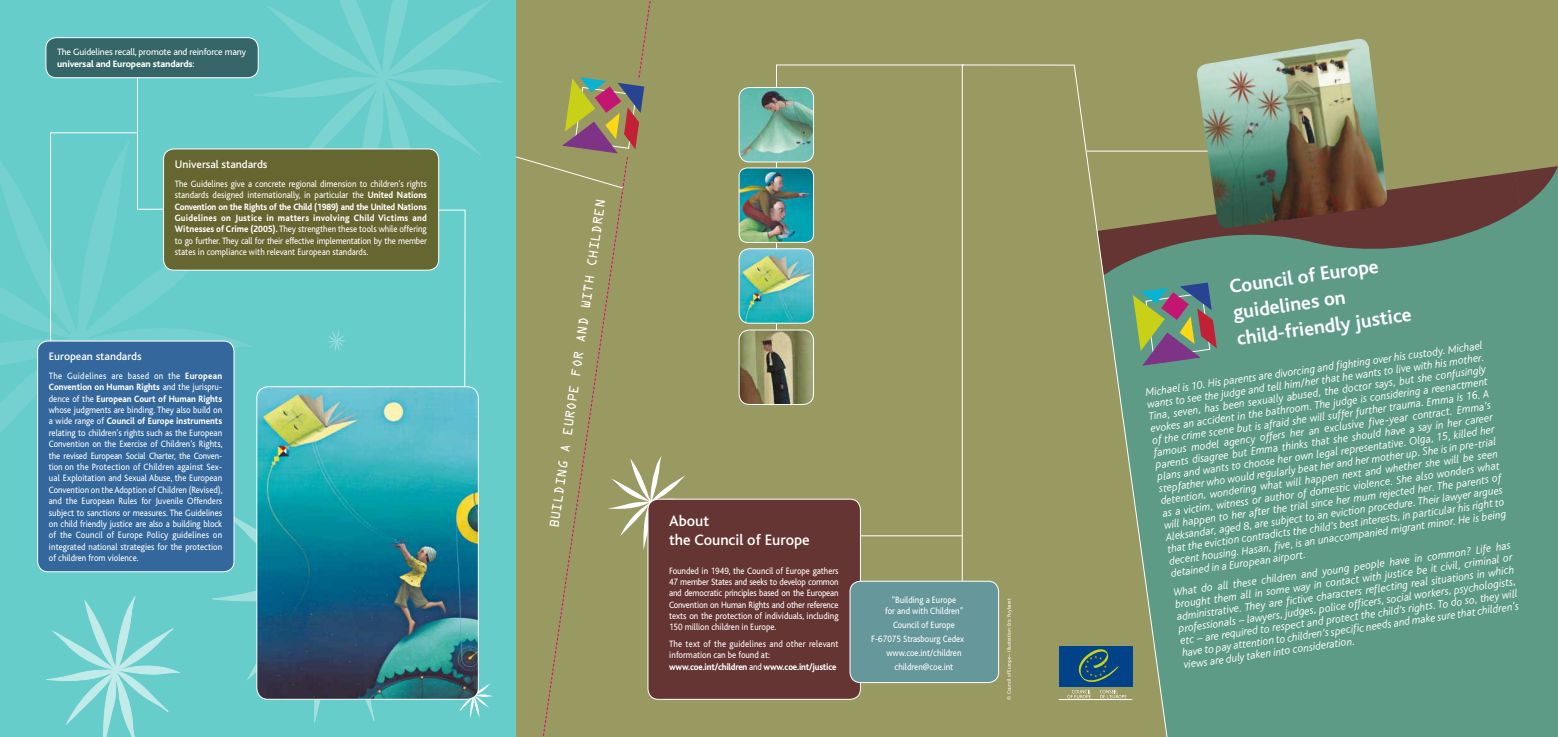
<style>
.page{position:relative;width:1558px;height:737px;background:#fff}
.page>*{position:absolute;margin:0;border:0;box-sizing:border-box;transform-origin:0 0}
.t1{font:700 20.12px/26.2px "Bliss";color:#fff}
.t2{font:500 15.75px/18.9px "Bliss";color:#fff}
.t3{font:11.81px "OCRA Std";color:#fff}
.t4{font:italic 300 11.38px/12.2px "Bliss";color:#fff;text-align:justify}
.t5{font:500 11.38px "Bliss";color:#fff}
.t6{font:9.62px/11.4px "Bliss";color:#fff;text-align:justify;scale:.9 1}
.t7{font:9.62px/11.4px "Bliss";letter-spacing:.02em;color:#fff;scale:.9 1}
.t8{font:9.62px/11.4px "Bliss";color:#fff}
.t9{font:5.25px "Bliss";color:#fff}
.s1{font-weight:800}
</style>
<div class="page">
<div style="left:0;top:0;width:516px;height:737px;background:#66cdca"></div>
<svg style="left:255px;top:0;width:247px;height:209px"></svg>
<svg style="left:0;top:160px;width:252px;height:289px"></svg>
<svg style="left:212px;top:449px;width:240px;height:275px"></svg>
<svg style="left:47px;top:596px;width:133px;height:141px"></svg>
<svg style="left:327px;top:330px;width:18px;height:22px"></svg>
<div style="left:516px;top:0;width:1042px;height:737px;background:#999962"></div>
<div style="left:1171px;top:208px;width:387px;height:529px;background:#5e9b86"></div>
<hr style="left:1086px;top:151px;width:150px;height:1px;background:#fff">
<svg style="left:1171px;top:172px;width:353px;height:119px;background:#647968"></svg>
<svg style="left:1515px;top:166px;width:43px;height:42px;background:#665f53"></svg>
<svg style="left:961px;top:64px;width:210px;height:673px"></svg>
<svg style="left:1133px;top:282px;width:84px;height:84px;background:#798475"></svg>
<svg style="left:543px;top:1px;width:112px;height:735px"></svg>
<svg style="left:775px;top:64px;width:189px;height:277px"></svg>
<hr style="left:860px;top:535px;width:102px;height:1px;background:#fff">
<hr style="left:1059px;top:699px;width:73px;height:1px;background:#fff">
<svg style="left:1100px;top:690px;width:26px;height:8px"></svg>
<svg style="left:1067px;top:690px;width:24px;height:8px"></svg>
<div style="left:1059px;top:646px;width:73px;height:41px;background:#004388"></div>
<svg style="left:1078px;top:649px;width:40px;height:33px"></svg>
<img style="left:1195px;top:39px;width:193px;height:190px">
<svg style="left:356px;top:209px;width:110px;height:177px"></svg>
<div style="left:46px;top:38px;width:212px;height:40px;background:#356567;border-radius:10px"></div>
<div style="left:45px;top:37px;width:214px;height:41px;border:1px solid #fff;border-radius:10px"></div>
<div style="left:38px;top:341px;width:196px;height:231px;background:#34679c;border-radius:10px"></div>
<div style="left:37px;top:340px;width:197px;height:232px;border:1px solid #fff;border-radius:10px"></div>
<img style="left:739px;top:168px;width:74px;height:74px">
<div style="left:739px;top:167px;width:75px;height:76px;border:1px solid #fff;border-radius:8px"></div>
<img style="left:739px;top:330px;width:74px;height:74px">
<div style="left:739px;top:329px;width:75px;height:76px;border:1px solid #fff;border-radius:10px"></div>
<img style="left:739px;top:87px;width:74px;height:75px">
<div style="left:739px;top:87px;width:75px;height:75px;border:1px solid #fff;border-radius:10px"></div>
<img style="left:739px;top:249px;width:74px;height:74px">
<div style="left:739px;top:248px;width:75px;height:75px;border:1px solid #fff;border-radius:10px"></div>
<svg style="left:516px;top:77px;width:128px;height:112px"></svg>
<svg style="left:50px;top:77px;width:127px;height:265px"></svg>
<div style="left:164px;top:149px;width:275px;height:121px;background:#666630;border-radius:10px"></div>
<div style="left:163px;top:148px;width:276px;height:122px;border:1px solid #fff;border-radius:10px"></div>
<svg style="left:607px;top:456px;width:83px;height:94px"></svg>
<div style="left:648px;top:499px;width:212px;height:200px;background:#653533;border-radius:10px"></div>
<div style="left:647px;top:499px;width:214px;height:200px;border:1px solid #fff;border-radius:10px"></div>
<div style="left:850px;top:581px;width:148px;height:101px;background:#66979b;border-radius:10px"></div>
<div style="left:849px;top:581px;width:150px;height:102px;border:1px solid #fff;border-radius:10px"></div>
<svg style="left:453px;top:674px;width:40px;height:44px"></svg>
<img style="left:257px;top:387px;width:221px;height:312px">
<div style="left:256px;top:386px;width:223px;height:313px;border:1px solid #fff;border-radius:11px"></div>
<p class="t8" style="left:57px;top:47px;width:191px">The Guidelines recall, promote and reinforce many <span class="s1">universal and European standards</span>:</p>
<p class="t5" style="left:175px;top:158px;width:94px">Universal standards</p>
<p class="t6" style="left:175px;top:178px;width:282px">The Guidelines give a concrete regional dimension to children’s rights standards designed internationally, in particular the <span class="s1">United Nations Convention on the Rights of the Child (1989) and the United Nations Guidelines on Justice in matters involving Child Victims and Witnesses of Crime (2005).</span> They strengthen these tools while offering to go further. They call for their effective implementation by the member states in compliance with relevant European standards.</p>
<p class="t5" style="left:49px;top:350px;width:94px">European standards</p>
<p class="t6" style="left:49px;top:370px;width:194px">The Guidelines are based on the <span class="s1">European Convention on Human Rights</span> and the jurispru&shy;dence of the <span class="s1">European Court of Human Rights </span>whose judgments are binding. They also build on a wide range of <span class="s1">Council of Europe instruments </span>relating to children’s rights such as the European Convention on the Exercise of Children’s Rights, the revised European Social Charter, the Conven&shy;tion on the Protection of Children against Sex&shy;ual Exploitation and Sexual Abuse, the European Convention on the Adoption of Children (Revised), and the European Rules for Juvenile Offenders subject to sanctions or measures. The Guidelines on child friendly justice are also a building block of the Council of Europe Policy guidelines on integrated national strategies for the protection of children from violence.</p>
<p class="t3" style="left:549px;top:527px;width:333px;rotate:-82deg">BUILDING A EUROPE FOR AND WITH CHILDREN</p>
<h2 class="t2" style="left:669px;top:511px;width:142px">About<br>the Council of Europe</h2>
<p class="t6" style="left:669px;top:565px;width:190px">Founded in 1949, the Council of Europe gathers 47 member States and seeks to develop common and democratic principles based on the European Convention on Human Rights and other reference texts on the protection of individuals, including 150 million children in Europe.</p>
<p class="t7" style="left:669px;top:638px;width:190px">The text of the guidelines and other relevant information can be found at: <span class="s1">www.coe.int/children</span> and <span class="s1">www.coe.int/justice</span></p>
<p class="t6" style="left:885px;top:594px;width:88px;text-align:center">“Building a Europe<br>for and with Children”</p>
<p class="t6" style="left:893px;top:619px;width:70px">Council of Europe</p>
<p class="t6" style="left:871px;top:633px;width:105px">F-67075 Strasbourg Cedex</p>
<p class="t6" style="left:886px;top:647px;width:85px">www.coe.int/children</p>
<p class="t6" style="left:894px;top:661px;width:67px">children@coe.int</p>
<p class="t9" style="left:1006px;top:699px;width:103px;rotate:-90deg">© Council of Europe – Illustration: Eric Puybaret</p>
<h1 class="t1" style="left:1228px;top:274px;width:178px;rotate:-8deg">Council of Europe guidelines on child-friendly justice</h1>
<p class="t4" style="left:1145px;top:386px;width:342px;rotate:-8deg">Michael is 10. His parents are divorcing and fi ghting over his custody. Michael wants to see the judge and tell him/her that he wants to live with his mother.<br>Tina, seven, has been sexually abused, the doctor says, but she confusingly evokes an accident in the bathroom. The judge is considering a reenactment of the crime scene but is afraid she will suffer further trauma. Emma is 16. A famous model agency offers her an exclusive fi ve-year contract. Emma’s parents disagree but Emma thinks that she should have a say in her career plans and wants to choose her own legal representative. Olga, 15, killed her stepfather who would regularly beat her and her mother up. She is in pre-trial detention, wondering what will happen next and whether she will be seen as a victim, witness or author of domestic violence. She also wonders what will happen to her after the trial since her mum rejected her. The parents of Aleksandar, aged 8, are subject to an eviction procedure. Their lawyer argues that the eviction contradicts the child’s best interests, in particular his right to decent housing. Hasan, fi ve, is an unaccompanied migrant minor. He is being detained in a European airport.</p>
<p class="t4" style="left:1173px;top:586px;width:342px;rotate:-8deg">What do all these children and young people have in common? Life has brought them all in some way in contact with justice be it civil, criminal or administrative. They are fi ctive characters refl ecting real situations in which professionals – lawyers, judges, police offi cers, social workers, psychologists, etc – are required to respect and protect the child’s rights. To do so, they will have to pay attention to children’s specifi c needs and make sure that children’s views are duly taken into consideration.</p>
</div>
